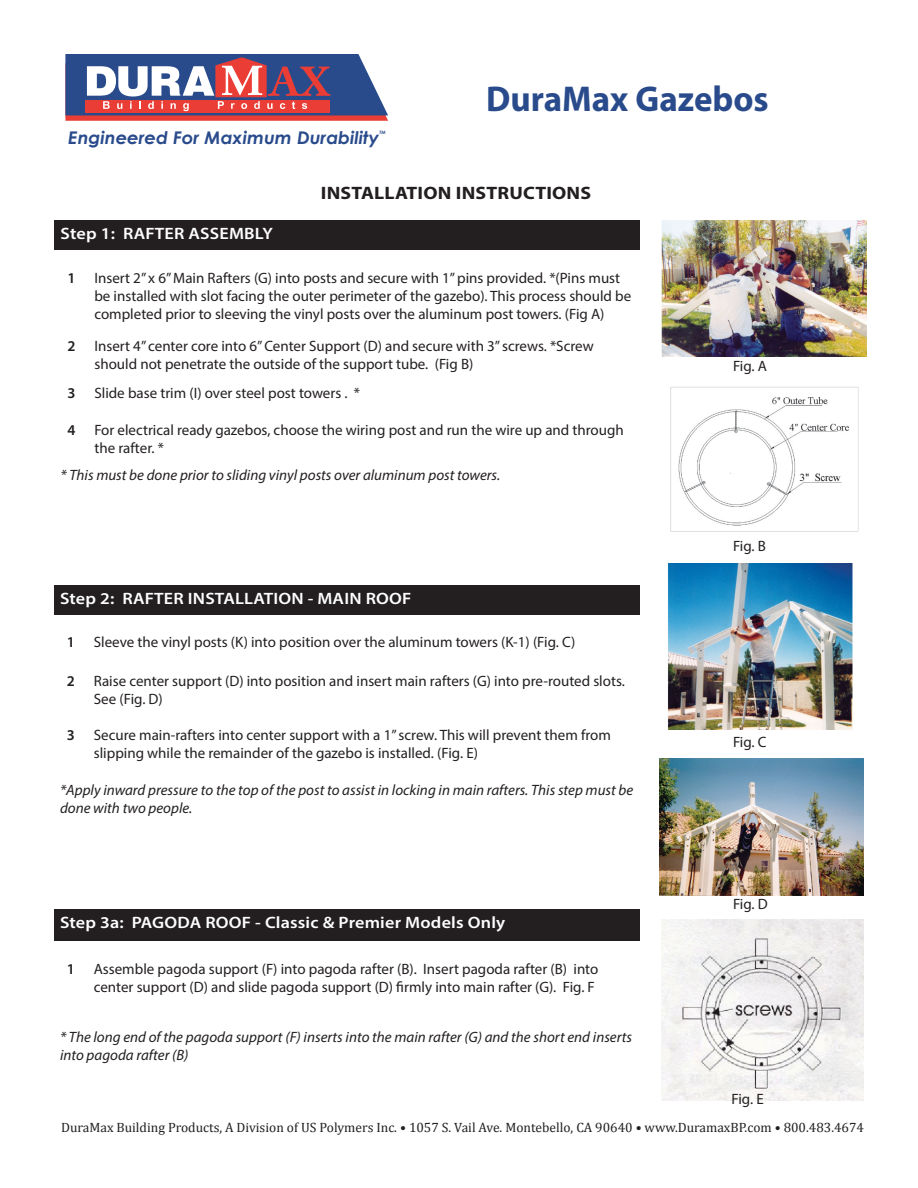
<style>
.page{position:relative;width:918px;height:1188px;background:#fff}
.page>*{position:absolute;margin:0;border:0;box-sizing:border-box;transform-origin:0 0}
.t1{font:700 36px "Myriad Pro";color:#294b8c}
.t2{font:700 18px "Myriad Pro";letter-spacing:.01em;color:#231f20;scale:1.1 1}
.t3{font:italic 700 17.55px "Century Gothic";color:#294b8c}
.t4{font:600 16.5px "Myriad Pro";letter-spacing:.01em;color:#fff;scale:1.1 1}
.t5{font:15px/18px "Myriad Pro";color:#231f20}
.t6{font:italic 15px/18px "Myriad Pro";color:#231f20}
.t7{font:600 15px "Myriad Pro";color:#231f20}
.t8{font:13.5px "Cambria";color:#231f20}
.t9{font:italic 700 4.5px "Century Gothic";color:#294b8c}
</style>
<div class="page">
<img style="left:662px;top:220px;width:205px;height:137px">
<img style="left:668px;top:564px;width:185px;height:166px">
<img style="left:662px;top:919px;width:202px;height:181px">
<img style="left:670px;top:387px;width:189px;height:145px">
<img style="left:660px;top:758px;width:203px;height:137px">
<svg style="left:65px;top:54px;width:323px;height:67px"></svg>
<div style="left:55px;top:220px;width:585px;height:30px;background:#231f20"></div>
<div style="left:54px;top:585px;width:585px;height:30px;background:#231f20"></div>
<div style="left:54px;top:910px;width:585px;height:31px;background:#231f20"></div>
<p class="t3" style="left:68px;top:124px;width:312px">Engineered For Maximum Durability</p>
<p class="t9" style="left:379px;top:129px;width:8px">TM</p>
<p class="t1" style="left:486px;top:75px;width:284px">DuraMax Gazebos</p>
<p class="t2" style="left:321px;top:181px;width:247px">INSTALLATION INSTRUCTIONS</p>
<p class="t4" style="left:61px;top:223px;width:194px">Step 1: RAFTER ASSEMBLY</p>
<p class="t7" style="left:67px;top:268px;width:10px">1</p>
<p class="t5" style="left:94px;top:269px;width:538px">Insert 2” x 6” Main Rafters (G) into posts and secure with 1” pins provided. *(Pins must be installed with slot facing the outer perimeter of the gazebo). This process should be completed prior to sleeving the vinyl posts over the aluminum post towers. (Fig A)</p>
<p class="t7" style="left:67px;top:336px;width:10px">2</p>
<p class="t5" style="left:94px;top:336px;width:501px">Insert 4” center core into 6” Center Support (D) and secure with 3” screws. *Screw should not penetrate the outside of the support tube. (Fig B)</p>
<p class="t7" style="left:67px;top:384px;width:10px">3</p>
<p class="t5" style="left:94px;top:384px;width:267px">Slide base trim (I) over steel post towers . *</p>
<p class="t7" style="left:67px;top:420px;width:10px">4</p>
<p class="t5" style="left:94px;top:421px;width:531px">For electrical ready gazebos, choose the wiring post and run the wire up and through the rafter. *</p>
<p class="t6" style="left:61px;top:466px;width:441px">* This must be done prior to sliding vinyl posts over aluminum post towers.</p>
<p class="t4" style="left:60px;top:588px;width:321px">Step 2: RAFTER INSTALLATION - MAIN ROOF</p>
<p class="t7" style="left:67px;top:633px;width:10px">1</p>
<p class="t5" style="left:94px;top:633px;width:483px">Sleeve the vinyl posts (K) into position over the aluminum towers (K-1) (Fig. C)</p>
<p class="t7" style="left:67px;top:672px;width:10px">2</p>
<p class="t5" style="left:94px;top:672px;width:533px">Raise center support (D) into position and insert main rafters (G) into pre-routed slots.<br>See (Fig. D)</p>
<p class="t7" style="left:67px;top:726px;width:10px">3</p>
<p class="t5" style="left:94px;top:726px;width:519px">Secure main-rafters into center support with a 1” screw. This will prevent them from slipping while the remainder of the gazebo is installed. (Fig. E)</p>
<p class="t6" style="left:60px;top:781px;width:575px">*Apply inward pressure to the top of the post to assist in locking in main rafters. This step must be done with two people.</p>
<p class="t4" style="left:60px;top:912px;width:406px">Step 3a: PAGODA ROOF - Classic &amp; Premier Models Only</p>
<p class="t7" style="left:67px;top:959px;width:10px">1</p>
<p class="t5" style="left:94px;top:959px;width:506px">Assemble pagoda support (F) into pagoda rafter (B). Insert pagoda rafter (B) into center support (D) and slide pagoda support (D) firmly into main rafter (G). Fig. F</p>
<p class="t6" style="left:60px;top:1028px;width:574px">* The long end of the pagoda support (F) inserts into the main rafter (G) and the short end inserts into pagoda rafter (B)</p>
<p class="t5" style="left:733px;top:357px;width:36px">Fig. A</p>
<p class="t5" style="left:733px;top:537px;width:34px">Fig. B</p>
<p class="t5" style="left:733px;top:732px;width:35px">Fig. C</p>
<p class="t5" style="left:733px;top:895px;width:36px">Fig. D</p>
<p class="t5" style="left:732px;top:1090px;width:34px">Fig. E</p>
<p class="t8" style="left:61px;top:1120px;width:804px">DuraMax Building Products, A Division of US Polymers Inc. • 1057 S. Vail Ave. Montebello, CA 90640 • www.DuramaxBP.com • 800.483.4674</p>
</div>
